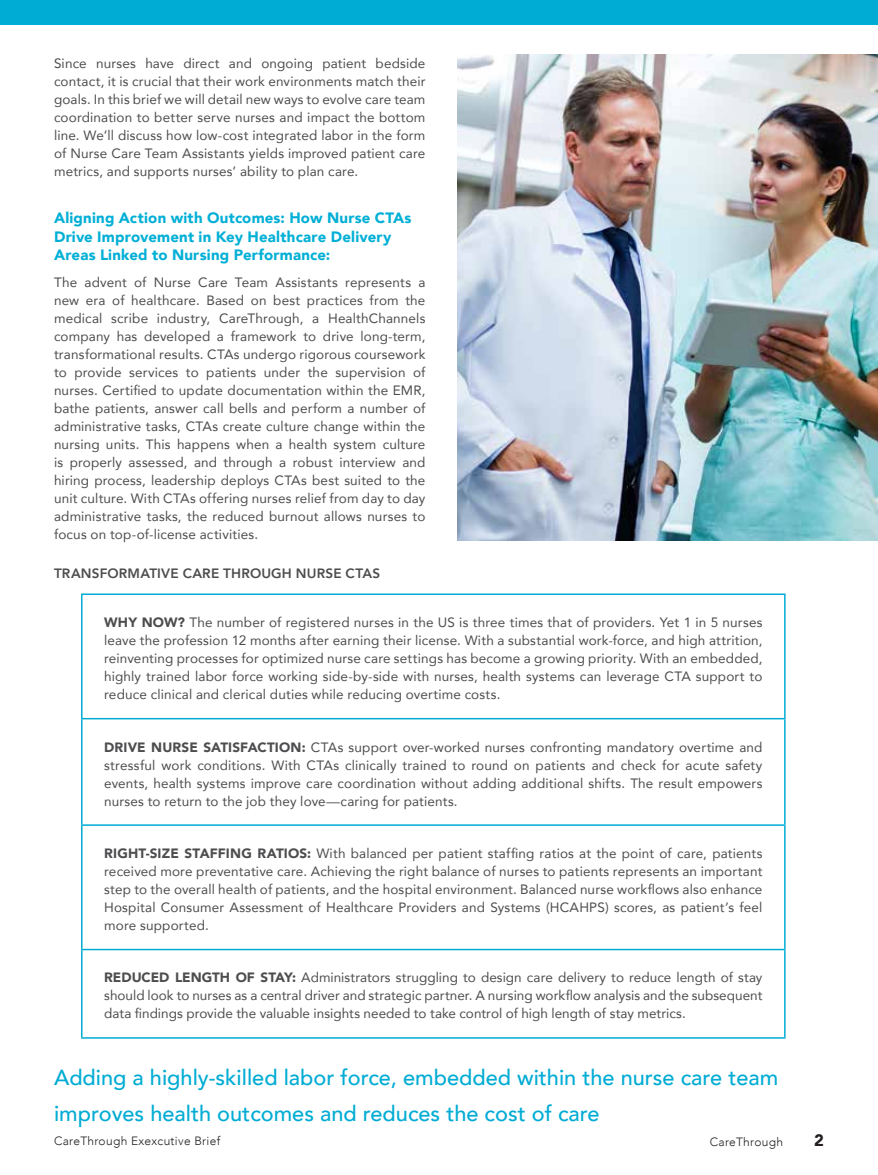
<style>
.page{position:relative;width:878px;height:1175px;background:#fff}
.page>*{position:absolute;margin:0;border:0;box-sizing:border-box;transform-origin:0 0}
.t1{font:500 21.75px/36px "Avenir";color:#00acd4}
.t2{font:900 16.5px "Avenir";color:#231f20}
.t3{font:900 15px/18.8px "Avenir";letter-spacing:.015em;color:#00afd6}
.t4{font:13.5px/18px "Avenir";letter-spacing:.01em;color:#4d4d4f;text-align:justify}
.t5{font:800 13.5px "Avenir";letter-spacing:.015em;color:#4d4d4f}
.t6{font:300 12px "Avenir";letter-spacing:.025em;color:#231f20}
.s1{font-weight:900}
</style>
<div class="page">
<hr style="left:81px;top:593px;width:704px;height:2px;background:#00acd4">
<hr style="left:81px;top:595px;width:1px;height:123px;background:#00acd4">
<hr style="left:784px;top:595px;width:1px;height:123px;background:#00acd4">
<hr style="left:81px;top:718px;width:704px;height:1px;background:#00acd4">
<hr style="left:81px;top:719px;width:1px;height:105px;background:#00acd4">
<hr style="left:784px;top:719px;width:1px;height:105px;background:#00acd4">
<hr style="left:81px;top:824px;width:704px;height:2px;background:#00acd4">
<hr style="left:81px;top:826px;width:1px;height:122px;background:#00acd4">
<hr style="left:784px;top:826px;width:1px;height:122px;background:#00acd4">
<hr style="left:81px;top:948px;width:704px;height:2px;background:#00acd4">
<hr style="left:81px;top:950px;width:1px;height:87px;background:#00acd4">
<hr style="left:784px;top:950px;width:1px;height:87px;background:#00acd4">
<hr style="left:81px;top:1037px;width:704px;height:1px;background:#00acd4">
<div style="left:0;top:0;width:878px;height:24px;background:#00acd4"></div>
<img style="left:457px;top:54px;width:421px;height:486px">
<p class="t4" style="left:54px;top:53px;width:373px">Since nurses have direct and ongoing patient bedside contact, it is crucial that their work environments match their goals. In this brief we will detail new ways to evolve care team coordination to better serve nurses and impact the bottom line. We’ll discuss how low-cost integrated labor in the form of Nurse Care Team Assistants yields improved patient care metrics, and supports nurses’ ability to plan care.</p>
<p class="t3" style="left:54px;top:208px;width:359px">Aligning Action with Outcomes: How Nurse CTAs<br>Drive Improvement in Key Healthcare Delivery<br>Areas Linked to Nursing Performance:</p>
<p class="t4" style="left:54px;top:273px;width:373px">The advent of Nurse Care Team Assistants represents a new era of healthcare. Based on best practices from the medical scribe industry, CareThrough, a HealthChannels company has developed a framework to drive long-term, transformational results. CTAs undergo rigorous coursework to provide services to patients under the supervision of nurses. Certified to update documentation within the EMR, bathe patients, answer call bells and perform a number of administrative tasks, CTAs create culture change within the nursing units. This happens when a health system culture is properly assessed, and through a robust interview and hiring process, leadership deploys CTAs best suited to the unit culture. With CTAs offering nurses relief from day to day administrative tasks, the reduced burnout allows nurses to focus on top-of-license activities.</p>
<p class="t5" style="left:54px;top:563px;width:327px">TRANSFORMATIVE CARE THROUGH NURSE CTAS</p>
<p class="t4" style="left:104px;top:613px;width:659px"><span class="s1">WHY NOW?</span> The number of registered nurses in the US is three times that of providers. Yet 1 in 5 nurses leave the profession 12 months after earning their license. With a substantial work-force, and high attrition, reinventing processes for optimized nurse care settings has become a growing priority. With an embedded, highly trained labor force working side-by-side with nurses, health systems can leverage CTA support to reduce clinical and clerical duties while reducing overtime costs.</p>
<p class="t4" style="left:104px;top:737px;width:659px"><span class="s1">DRIVE NURSE SATISFACTION:</span> CTAs support over-worked nurses confronting mandatory overtime and stressful work conditions. With CTAs clinically trained to round on patients and check for acute safety events, health systems improve care coordination without adding additional shifts. The result empowers nurses to return to the job they love—caring for patients.</p>
<p class="t4" style="left:104px;top:844px;width:659px"><span class="s1">RIGHT-SIZE STAFFING RATIOS:</span> With balanced per patient staffing ratios at the point of care, patients received more preventative care. Achieving the right balance of nurses to patients represents an important step to the overall health of patients, and the hospital environment. Balanced nurse workflows also enhance Hospital Consumer Assessment of Healthcare Providers and Systems (HCAHPS) scores, as patient’s feel more supported.</p>
<p class="t4" style="left:104px;top:968px;width:659px"><span class="s1">REDUCED LENGTH OF STAY:</span> Administrators struggling to design care delivery to reduce length of stay should look to nurses as a central driver and strategic partner. A nursing workflow analysis and the subsequent data findings provide the valuable insights needed to take control of high length of stay metrics.</p>
<h1 class="t1" style="left:54px;top:1058px;width:725px">Adding a highly-skilled labor force, embedded within the nurse care team improves health outcomes and reduces the cost of care</h1>
<p class="t6" style="left:54px;top:1133px;width:168px">CareThrough Exexcutive Brief</p>
<p class="t6" style="left:709px;top:1135px;width:75px">CareThrough</p>
<p class="t2" style="left:814px;top:1126px;width:11px">2</p>
</div>
